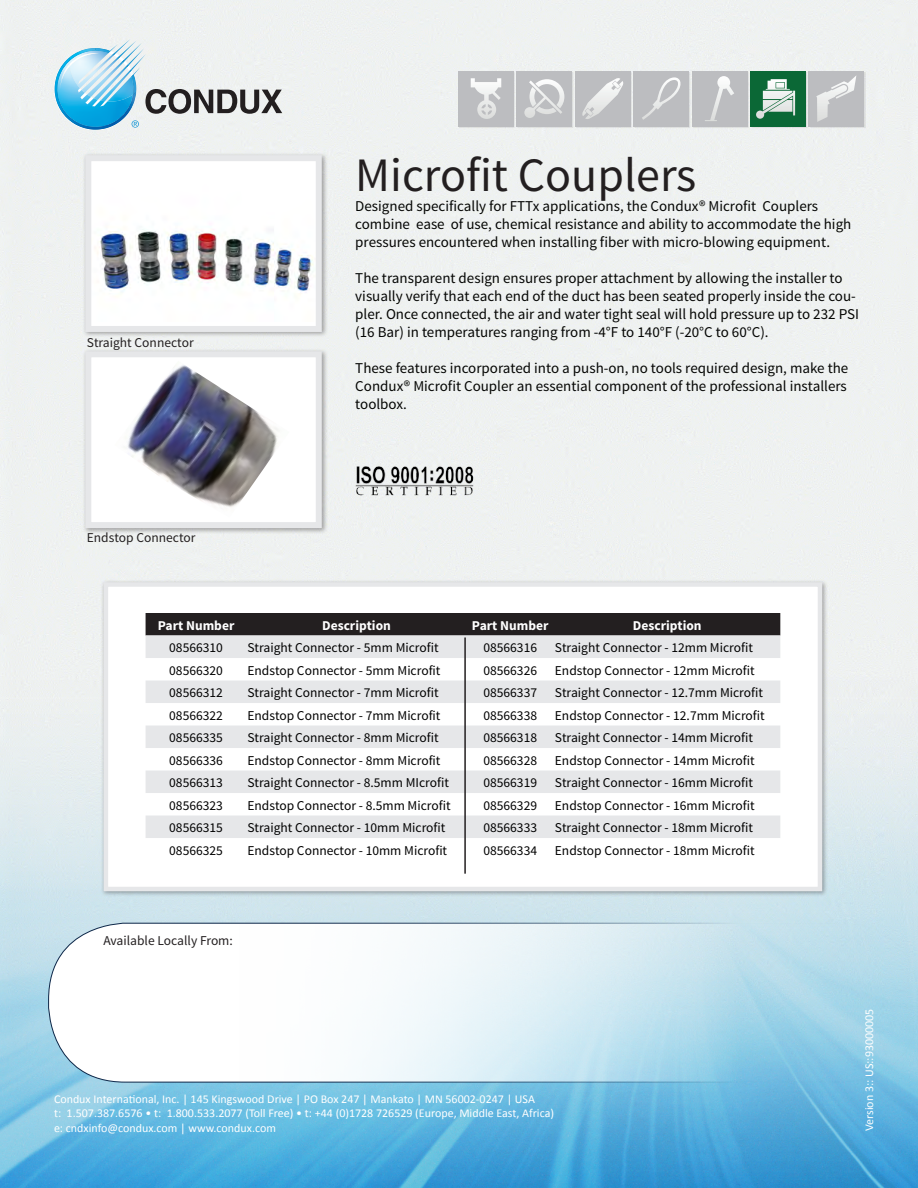
<style>
.page{position:relative;width:918px;height:1188px;background:#fff}
.page>*{position:absolute;margin:0;border:0;box-sizing:border-box;transform-origin:0 0}
.t1{font:48px "Source Sans Pro";color:#231f20}
.t2{font:15px/18px "Source Sans Pro";color:#040503}
.t3{font:13.5px "Source Sans Pro";color:#000}
.t4{font:13.5px "Source Sans Pro";color:#231f20}
.t5{font:700 13.5px "Source Sans Pro";color:#fff}
.t6{font:12px "Calibri";color:#fff}
</style>
<div class="page">
<img style="left:0;top:595px;width:918px;height:593px">
<img style="left:115px;top:39px;width:16px;height:5px">
<img style="left:119px;top:40px;width:17px;height:4px">
<img style="left:124px;top:43px;width:18px;height:1px">
<svg style="left:54px;top:44px;width:228px;height:86px"></svg>
<img style="left:70px;top:53px;width:29px;height:13px">
<img style="left:60px;top:64px;width:10px;height:24px">
<div style="left:459px;top:72px;width:407px;height:56px;background:#231f20;opacity:.1"></div>
<div style="left:458px;top:71px;width:56px;height:55px;background:#bcbdc0"></div>
<svg style="left:471px;top:78px;width:30px;height:41px"></svg>
<div style="left:517px;top:71px;width:55px;height:55px;background:#bcbdc0"></div>
<svg style="left:524px;top:79px;width:40px;height:39px"></svg>
<div style="left:575px;top:71px;width:56px;height:55px;background:#bcbdc0"></div>
<svg style="left:582px;top:78px;width:42px;height:41px"></svg>
<div style="left:633px;top:71px;width:56px;height:55px;background:#bcbdc0"></div>
<svg style="left:642px;top:77px;width:39px;height:43px"></svg>
<div style="left:692px;top:71px;width:55px;height:55px;background:#bcbdc0"></div>
<svg style="left:705px;top:76px;width:29px;height:45px"></svg>
<div style="left:750px;top:71px;width:56px;height:55px;background:#0b6836"></div>
<svg style="left:756px;top:79px;width:39px;height:40px"></svg>
<div style="left:809px;top:71px;width:55px;height:55px;background:#bcbdc0"></div>
<svg style="left:816px;top:76px;width:40px;height:46px"></svg>
<div style="left:82px;top:152px;width:246px;height:186px;background:#231f20;opacity:.4"></div>
<div style="left:88px;top:158px;width:231px;height:171px;background:#fff"></div>
<img style="left:97px;top:229px;width:217px;height:63px">
<div style="left:85px;top:155px;width:237px;height:177px;border:6px solid #e6e7e9"></div>
<div style="left:82px;top:348px;width:246px;height:186px;background:#231f20;opacity:.4"></div>
<div style="left:85px;top:351px;width:237px;height:177px;background:#fff;border:6px solid #e6e7e9"></div>
<svg style="left:48px;top:923px;width:870px;height:160px"></svg>
<img style="left:355px;top:465px;width:118px;height:31px">
<div style="left:100px;top:579px;width:728px;height:318px;background:#231f20;opacity:.4"></div>
<div style="left:106px;top:584px;width:714px;height:305px;background:#fff"></div>
<div style="left:146px;top:613px;width:634px;height:23px;background:#231f20"></div>
<svg style="left:146px;top:636px;width:634px;height:202px;fill:#e6e7e9"></svg>
<div style="left:104px;top:582px;width:718px;height:309px;border:4px solid #e6e7e9"></div>
<hr style="left:464px;top:638px;width:2px;height:236px;background:#231f20">
<img style="left:127px;top:365px;width:151px;height:143px">
<p class="t4" style="left:87px;top:334px;width:108px">Straight Connector</p>
<p class="t4" style="left:87px;top:529px;width:110px">Endstop Connector</p>
<p class="t1" style="left:355px;top:145px;width:343px">Microfit Couplers</p>
<p class="t2" style="left:355px;top:197px;width:498px">Designed specifically for FTTx applications, the Condux® Microfit Couplers combine ease of use, chemical resistance and ability to accommodate the high pressures encountered when installing fiber with micro-blowing equipment.</p>
<p class="t2" style="left:355px;top:269px;width:505px">The transparent design ensures proper attachment by allowing the installer to visually verify that each end of the duct has been seated properly inside the cou&shy;pler. Once connected, the air and water tight seal will hold pressure up to 232 PSI (16 Bar) in temperatures ranging from -4°F to 140°F (-20°C to 60°C).</p>
<p class="t2" style="left:355px;top:359px;width:495px;text-align:justify">These features incorporated into a push-on, no tools required design, make the Condux® Microfit Coupler an essential component of the professional installers toolbox.</p>
<p class="t5" style="left:158px;top:616px;width:78px">Part Number</p>
<p class="t5" style="left:322px;top:616px;width:70px">Description</p>
<p class="t5" style="left:472px;top:616px;width:78px">Part Number</p>
<p class="t5" style="left:633px;top:616px;width:70px">Description</p>
<p class="t3" style="left:169px;top:639px;width:55px">08566310</p>
<p class="t3" style="left:247px;top:639px;width:193px">Straight Connector - 5mm Microfit</p>
<p class="t3" style="left:483px;top:639px;width:55px">08566316</p>
<p class="t3" style="left:555px;top:639px;width:200px">Straight Connector - 12mm Microfit</p>
<p class="t3" style="left:169px;top:662px;width:55px">08566320</p>
<p class="t3" style="left:247px;top:662px;width:195px">Endstop Connector - 5mm Microfit</p>
<p class="t3" style="left:483px;top:662px;width:55px">08566326</p>
<p class="t3" style="left:555px;top:662px;width:201px">Endstop Connector - 12mm Microfit</p>
<p class="t3" style="left:169px;top:684px;width:55px">08566312</p>
<p class="t3" style="left:247px;top:684px;width:193px">Straight Connector - 7mm Microfit</p>
<p class="t3" style="left:483px;top:684px;width:55px">08566337</p>
<p class="t3" style="left:555px;top:684px;width:210px">Straight Connector - 12.7mm Microfit</p>
<p class="t3" style="left:169px;top:707px;width:55px">08566322</p>
<p class="t3" style="left:247px;top:707px;width:195px">Endstop Connector - 7mm Microfit</p>
<p class="t3" style="left:483px;top:707px;width:55px">08566338</p>
<p class="t3" style="left:555px;top:707px;width:211px">Endstop Connector - 12.7mm Microfit</p>
<p class="t3" style="left:169px;top:729px;width:55px">08566335</p>
<p class="t3" style="left:247px;top:729px;width:193px">Straight Connector - 8mm Microfit</p>
<p class="t3" style="left:483px;top:729px;width:55px">08566318</p>
<p class="t3" style="left:555px;top:729px;width:200px">Straight Connector - 14mm Microfit</p>
<p class="t3" style="left:169px;top:752px;width:55px">08566336</p>
<p class="t3" style="left:247px;top:752px;width:195px">Endstop Connector - 8mm Microfit</p>
<p class="t3" style="left:483px;top:752px;width:55px">08566328</p>
<p class="t3" style="left:555px;top:752px;width:201px">Endstop Connector - 14mm Microfit</p>
<p class="t3" style="left:169px;top:774px;width:55px">08566313</p>
<p class="t3" style="left:247px;top:774px;width:203px">Straight Connector - 8.5mm MIcrofit</p>
<p class="t3" style="left:483px;top:774px;width:55px">08566319</p>
<p class="t3" style="left:555px;top:774px;width:200px">Straight Connector - 16mm Microfit</p>
<p class="t3" style="left:169px;top:797px;width:55px">08566323</p>
<p class="t3" style="left:247px;top:797px;width:205px">Endstop Connector - 8.5mm Microfit</p>
<p class="t3" style="left:483px;top:797px;width:55px">08566329</p>
<p class="t3" style="left:555px;top:797px;width:201px">Endstop Connector - 16mm Microfit</p>
<p class="t3" style="left:169px;top:819px;width:55px">08566315</p>
<p class="t3" style="left:247px;top:819px;width:200px">Straight Connector - 10mm Microfit</p>
<p class="t3" style="left:483px;top:819px;width:55px">08566333</p>
<p class="t3" style="left:555px;top:819px;width:200px">Straight Connector - 18mm Microfit</p>
<p class="t3" style="left:169px;top:842px;width:55px">08566325</p>
<p class="t3" style="left:247px;top:842px;width:201px">Endstop Connector - 10mm Microfit</p>
<p class="t3" style="left:483px;top:842px;width:55px">08566334</p>
<p class="t3" style="left:555px;top:842px;width:201px">Endstop Connector - 18mm Microfit</p>
<p class="t4" style="left:103px;top:932px;width:131px">Available Locally From:</p>
<p class="t6" style="left:54px;top:1091px;width:482px">Condux International, Inc. | 145 Kingswood Drive | PO Box 247 | Mankato | MN 56002-0247 | USA</p>
<p class="t6" style="left:54px;top:1106px;width:502px">t: 1.507.387.6576 • t: 1.800.533.2077 (Toll Free) • t: +44 (0)1728 726529 (Europe, Middle East, Africa)</p>
<p class="t6" style="left:54px;top:1120px;width:223px">e: cndxinfo@condux.com | www.condux.com</p>
<p class="t6" style="left:861px;top:1131px;width:124px;rotate:-90deg">Version 3:: US::93000005</p>
</div>
